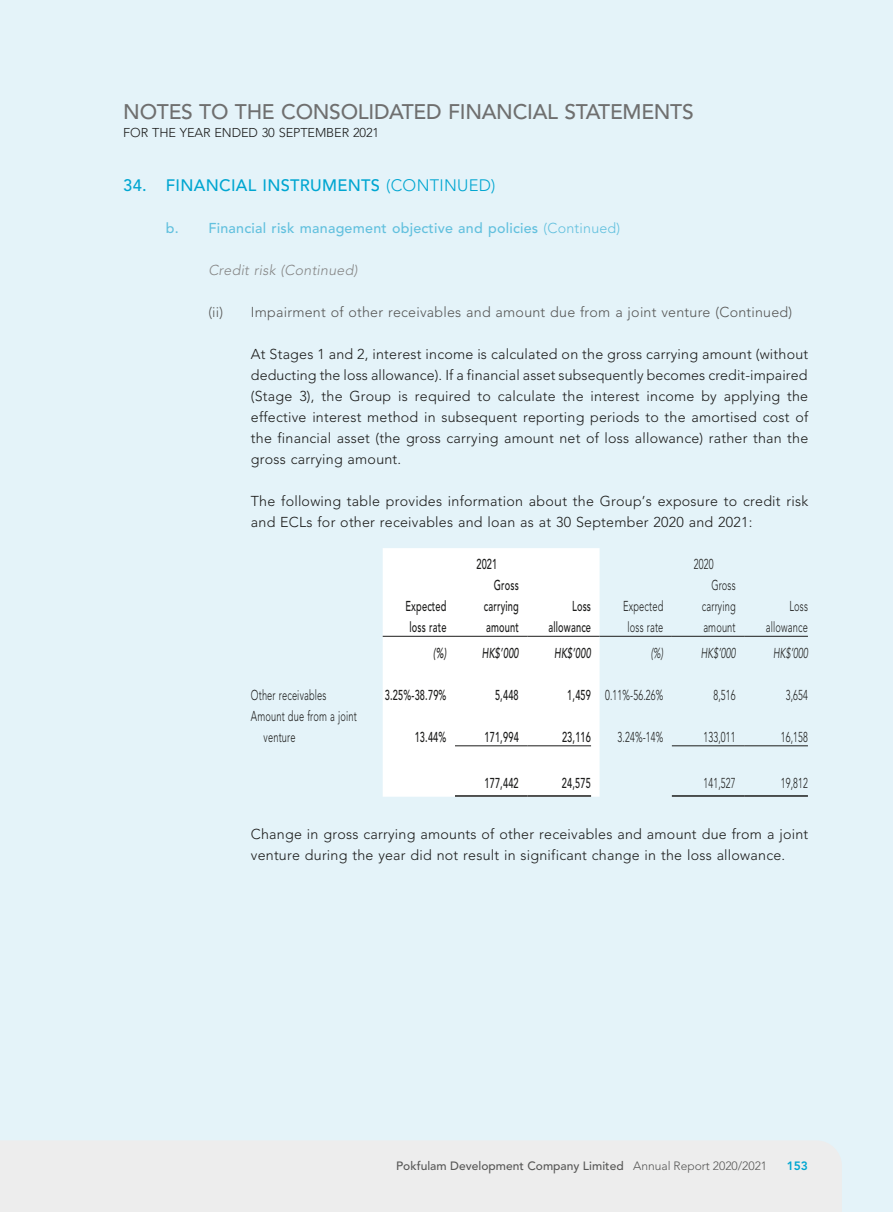
<style>
.page{position:relative;width:893px;height:1212px;background:#e4f3f9}
.page>*{position:absolute;margin:0;border:0;box-sizing:border-box;transform-origin:0 0}
.t1{font:500 21px "Avenir LT Std";letter-spacing:-.015em;color:#6f6f6f}
.t2{font:500 16.5px "Avenir LT Std";letter-spacing:.015em;color:#00a6d1}
.t3{font:300 14.25px/21px "Avenir LT Std";letter-spacing:.015em;color:#1c1c1b}
.t4{font:300 14.25px/21px "Avenir LT Std";letter-spacing:.015em;color:#1c1c1b;text-align:center;scale:.65 1}
.t5{font:500 14.25px/21px "Avenir LT Std";letter-spacing:.015em;color:#1c1c1b;scale:.65 1}
.t6{font:300 14.25px "Avenir LT Std";letter-spacing:.015em;color:#575756}
.t7{font:500 14.25px "Avenir LT Std";letter-spacing:.015em;color:#62c0de}
.t8{font:italic 300 14.25px "Avenir LT Std";letter-spacing:.015em;color:#878787}
.t9{font:italic 500 14.25px "Avenir LT Std";letter-spacing:.015em;color:#1c1c1b;scale:.65 1}
.t10{font:italic 300 14.25px "Avenir LT Std";letter-spacing:.015em;color:#1c1c1b;scale:.65 1}
.t11{font:300 12.75px "Avenir LT Std";letter-spacing:-.01em;color:#1c1c1b}
.t12{font:500 12px "Avenir LT Std";color:#575756}
.t13{font:800 12px "Avenir LT Std";color:#00a6d1}
.s1{font-weight:300}
.s2{font-weight:500}
</style>
<div class="page">
<div style="left:1px;top:1141px;width:841px;height:71px;background:#ededed"></div>
<hr style="left:0;top:1140px;width:1px;height:72px;background:#ededed">
<div style="left:383px;top:548px;width:217px;height:249px;background:#fff"></div>
<hr style="left:383px;top:636px;width:72px;height:1px;background:#1c1c1b">
<hr style="left:455px;top:636px;width:72px;height:1px;background:#1c1c1b">
<hr style="left:527px;top:636px;width:73px;height:1px;background:#1c1c1b">
<hr style="left:600px;top:636px;width:72px;height:1px;background:#1c1c1b">
<hr style="left:672px;top:636px;width:72px;height:1px;background:#1c1c1b">
<hr style="left:744px;top:636px;width:64px;height:1px;background:#1c1c1b">
<hr style="left:455px;top:745px;width:72px;height:1px;background:#1c1c1b">
<hr style="left:527px;top:745px;width:64px;height:1px;background:#1c1c1b">
<hr style="left:672px;top:745px;width:72px;height:1px;background:#1c1c1b">
<hr style="left:744px;top:745px;width:64px;height:1px;background:#1c1c1b">
<hr style="left:455px;top:795px;width:72px;height:2px;background:#1c1c1b">
<hr style="left:527px;top:795px;width:64px;height:2px;background:#1c1c1b">
<hr style="left:672px;top:795px;width:72px;height:2px;background:#1c1c1b">
<hr style="left:744px;top:795px;width:64px;height:2px;background:#1c1c1b">
<h1 class="t1" style="left:123px;top:100px;width:572px">NOTES TO THE CONSOLIDATED FINANCIAL STATEMENTS</h1>
<p class="t11" style="left:123px;top:125px;width:257px">FOR THE YEAR ENDED 30 SEPTEMBER 2021</p>
<p class="t2" style="left:123px;top:176px;width:374px">34. FINANCIAL INSTRUMENTS <span class="s1">(CONTINUED)</span></p>
<p class="t7" style="left:166px;top:220px;width:456px">b. Financial risk management objective and policies <span class="s1">(Continued)</span></p>
<p class="t8" style="left:208px;top:262px;width:151px">Credit risk (Continued)</p>
<p class="t6" style="left:208px;top:304px;width:585px">(ii) Impairment of other receivables and amount due from a joint venture (Continued)</p>
<p class="t3" style="left:251px;top:344px;width:559px;text-align:justify">At Stages 1 and 2, interest income is calculated on the gross carrying amount (without deducting the loss allowance). If a financial asset subsequently becomes credit-impaired (Stage 3), the Group is required to calculate the interest income by applying the effective interest method in subsequent reporting periods to the amortised cost of the financial asset (the gross carrying amount net of loss allowance) rather than the gross carrying amount.</p>
<p class="t3" style="left:251px;top:491px;width:559px">The following table provides information about the Group’s exposure to credit risk and ECLs for other receivables and loan as at 30 September 2020 and 2021:</p>
<p class="t5" style="left:476px;top:554px;width:34px">2021</p>
<p class="t4" style="left:694px;top:554px;width:32px">2020</p>
<p class="t5" style="left:405px;top:596px;width:65px">Expected loss rate</p>
<p class="t5" style="left:484px;top:575px;width:55px;text-align:justify;text-indent:10px">Gross carrying amount</p>
<p class="t4" style="left:702px;top:575px;width:53px;text-align:justify;text-indent:9px">Gross carrying amount</p>
<p class="t5" style="left:548px;top:596px;width:67px;text-align:right">Loss allowance</p>
<p class="t4" style="left:623px;top:596px;width:63px">Expected loss rate</p>
<p class="t4" style="left:766px;top:596px;width:66px;text-align:right">Loss allowance</p>
<p class="t9" style="left:433px;top:644px;width:22px">(%)</p>
<p class="t9" style="left:482px;top:644px;width:58px">HK$’000</p>
<p class="t9" style="left:554px;top:644px;width:58px">HK$’000</p>
<p class="t10" style="left:651px;top:644px;width:21px">(%)</p>
<p class="t10" style="left:701px;top:644px;width:55px">HK$’000</p>
<p class="t10" style="left:773px;top:644px;width:55px">HK$’000</p>
<p class="t4" style="left:251px;top:684px;width:118px">Other receivables</p>
<p class="t5" style="left:385px;top:684px;width:96px">3.25%-38.79%</p>
<p class="t5" style="left:495px;top:684px;width:38px">5,448</p>
<p class="t4" style="left:567px;top:684px;width:149px"><span class="s2">1,459</span> 0.11%-56.26%</p>
<p class="t4" style="left:713px;top:684px;width:36px">8,516</p>
<p class="t4" style="left:786px;top:684px;width:36px">3,654</p>
<p class="t4" style="left:264px;top:705px;width:145px;text-align:left;text-indent:-13px">Amount due from a joint venture</p>
<p class="t5" style="left:415px;top:726px;width:51px">13.44%</p>
<p class="t5" style="left:484px;top:726px;width:54px">171,994</p>
<p class="t5" style="left:562px;top:726px;width:46px">23,116</p>
<p class="t4" style="left:618px;top:726px;width:72px">3.24%-14%</p>
<p class="t4" style="left:703px;top:726px;width:51px">133,011</p>
<p class="t4" style="left:781px;top:726px;width:43px">16,158</p>
<p class="t5" style="left:484px;top:773px;width:54px">177,442</p>
<p class="t5" style="left:562px;top:773px;width:46px">24,575</p>
<p class="t4" style="left:703px;top:773px;width:51px">141,527</p>
<p class="t4" style="left:781px;top:773px;width:43px">19,812</p>
<p class="t3" style="left:251px;top:823px;width:559px">Change in gross carrying amounts of other receivables and amount due from a joint venture during the year did not result in significant change in the loss allowance.</p>
<p class="t12" style="left:396px;top:1158px;width:373px">Pokfulam Development Company Limited <span class="s1">Annual Report 2020/2021</span></p>
<p class="t13" style="left:787px;top:1158px;width:23px">153</p>
</div>
